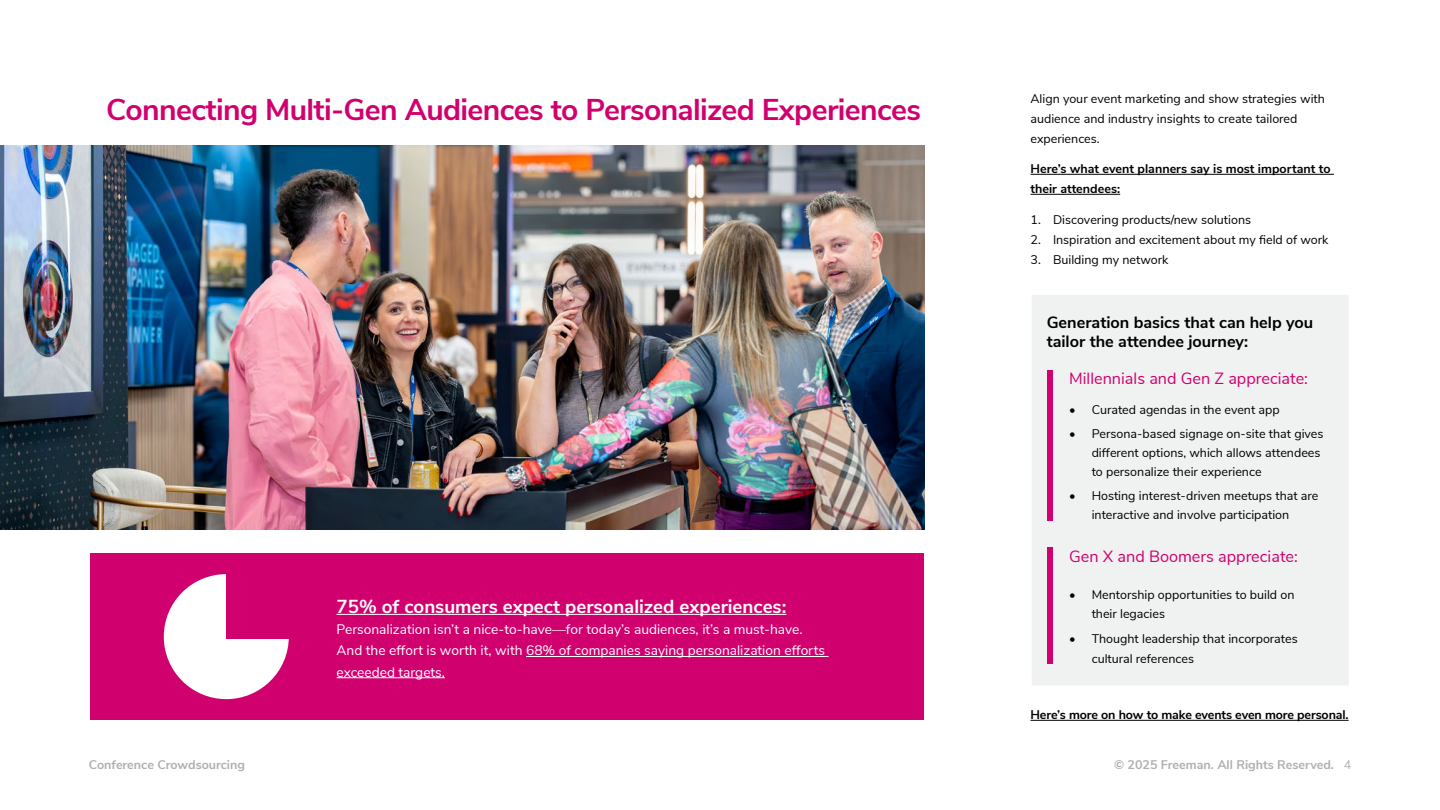
<style>
.page{position:relative;width:1440px;height:810px;background:#fff}
.page>*{position:absolute;margin:0;border:0;box-sizing:border-box;transform-origin:0 0}
.t1{font:700 30px "Nunito Sans";letter-spacing:-.02em;color:#d1006f}
.t2{font:700 18.75px "Nunito Sans";color:#fff}
.t3{font:700 16.25px/18.8px "Nunito Sans";color:#000}
.t4{font:16.25px "Nunito Sans";color:#d1006f}
.t5{font:13.75px/21.2px "Nunito Sans";color:#fff}
.t6{font:12.5px/18.8px "Nunito Sans";color:#000}
.t7{font:700 12.5px/20px "Nunito Sans";color:#000}
.t8{font:700 12.5px "Nunito Sans";color:#adb1b1}
.s1{font-weight:400}
</style>
<div class="page">
<img style="left:0;top:146px;width:924px;height:383px">
<div style="left:90px;top:553px;width:834px;height:166px;background:#d1006f"></div>
<hr style="left:1031px;top:174px;width:303px;height:1px;background:#000">
<hr style="left:1031px;top:194px;width:89px;height:1px;background:#000">
<div style="left:164px;top:574px;width:125px;height:125px;background:#fff;border-radius:50%"></div>
<div style="left:226px;top:571px;width:68px;height:68px;background:#d1006f"></div>
<hr style="left:337px;top:614px;width:449px;height:1px;background:#fff">
<hr style="left:526px;top:656px;width:303px;height:1px;background:#fff">
<hr style="left:337px;top:677px;width:108px;height:1px;background:#fff">
<div style="left:1031px;top:294px;width:319px;height:393px;background:#f0f1f1;border:1px solid #fff"></div>
<div style="left:1047px;top:370px;width:6px;height:151px;background:#d1006f"></div>
<div style="left:1047px;top:547px;width:6px;height:117px;background:#d1006f"></div>
<hr style="left:1031px;top:720px;width:318px;height:1px;background:#000">
<h1 class="t1" style="left:106px;top:88px;width:816px">Connecting Multi-Gen Audiences to Personalized Experiences</h1>
<p class="t6" style="left:1031px;top:88px;width:296px;line-height:20px">Align your event marketing and show strategies with audience and industry insights to create tailored experiences.</p>
<p class="t7" style="left:1031px;top:158px;width:302px">Here’s what event planners say is most important to their attendees:</p>
<p class="t6" style="left:1031px;top:210px;width:222px">1. Discovering products/new solutions</p>
<p class="t6" style="left:1031px;top:230px;width:299px">2. Inspiration and excitement about my field of work</p>
<p class="t6" style="left:1031px;top:250px;width:139px">3. Building my network</p>
<h2 class="t2" style="left:337px;top:593px;width:451px">75% of consumers expect personalized experiences:</h2>
<p class="t5" style="left:337px;top:618px;width:490px">Personalization isn’t a nice-to-have—for today’s audiences, it’s a must-have.<br>And the effort is worth it, with 68% of companies saying personalization efforts exceeded targets.</p>
<h3 class="t3" style="left:1047px;top:312px;width:268px">Generation basics that can help you tailor the attendee journey:</h3>
<h3 class="t4" style="left:1069px;top:367px;width:240px">Millennials and Gen Z appreciate:</h3>
<p class="t6" style="left:1069px;top:399px;width:212px">• Curated agendas in the event app</p>
<p class="t6" style="left:1092px;top:424px;width:233px;text-indent:-22px">• Persona-based signage on-site that gives different options, which allows attendees to personalize their experience</p>
<p class="t6" style="left:1069px;top:486px;width:251px;text-align:center">• Hosting interest-driven meetups that are interactive and involve participation</p>
<h3 class="t4" style="left:1069px;top:544px;width:230px">Gen X and Boomers appreciate:</h3>
<p class="t6" style="left:1092px;top:585px;width:204px;text-indent:-22px">• Mentorship opportunities to build on their legacies</p>
<p class="t6" style="left:1092px;top:627px;width:208px;line-height:20px;text-indent:-22px">• Thought leadership that incorporates cultural references</p>
<p class="t7" style="left:1031px;top:704px;width:320px">Here’s more on how to make events even more personal.</p>
<p class="t8" style="left:89px;top:755px;width:158px">Conference Crowdsourcing</p>
<p class="t8" style="left:1114px;top:755px;width:239px">© 2025 Freeman. All Rights Reserved. <span class="s1">4</span></p>
</div>
